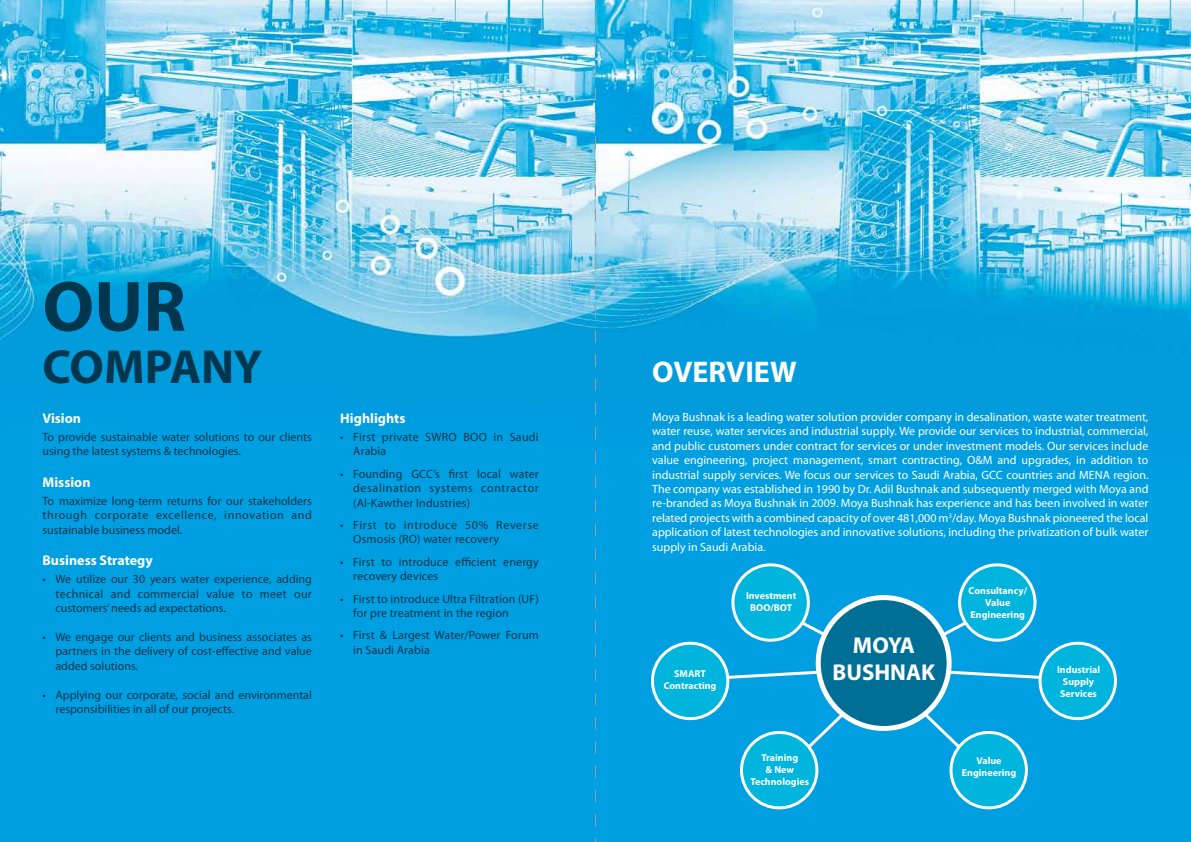
<style>
.page{position:relative;width:1191px;height:842px;background:#fff}
.page>*{position:absolute;margin:0;border:0;box-sizing:border-box;transform-origin:0 0}
.t1{font:700 72px "Myriad Pro";color:#00364e}
.t2{font:700 48px "Myriad Pro";letter-spacing:-.01em;color:#00364e}
.t3{font:700 30px "Myriad Pro";color:#fff}
.t4{font:700 23px/27.6px "Myriad Pro";color:#fff;text-align:center}
.t5{font:700 14px "Myriad Pro";color:#fff}
.t6{font:12px/14.4px "Myriad Pro";color:#fff;text-align:justify}
.t7{font:12px/14.4px "Myriad Pro";letter-spacing:.005em;color:#00364e}
.t8{font:12px/14.4px "Myriad Pro";letter-spacing:.035em;color:#00364e}
.t9{font:12px/14.4px "Myriad Pro";letter-spacing:.025em;color:#00364e}
.t10{font:700 10px/12px "Myriad Pro";color:#fff;text-align:center}
</style>
<div class="page">
<img style="left:0;top:0;width:1191px;height:842px">
<svg style="left:595px;top:0;width:1px;height:842px"></svg>
<svg style="left:780px;top:688px;width:89px;height:86px;background:#0fa4e2"></svg>
<svg style="left:898px;top:688px;width:89px;height:86px;background:#0fa4e2"></svg>
<svg style="left:710px;top:596px;width:159px;height:85px;background:#16a7e3"></svg>
<svg style="left:897px;top:596px;width:161px;height:85px;background:#17a7e3"></svg>
<div style="left:818px;top:598px;width:131px;height:130px;background:#006f96;border-radius:50%"></div>
<div style="left:815px;top:595px;width:136px;height:136px;border:5px solid #fff;border-radius:50%"></div>
<div style="left:652px;top:643px;width:76px;height:76px;background:#00b5dd;border-radius:50%"></div>
<div style="left:651px;top:642px;width:78px;height:78px;border:3px solid #fff;border-radius:50%"></div>
<div style="left:1040px;top:643px;width:75px;height:76px;background:#00b5dd;border-radius:50%"></div>
<div style="left:1038px;top:642px;width:79px;height:78px;border:3px solid #fff;border-radius:50%"></div>
<div style="left:733px;top:565px;width:75px;height:75px;background:#00b5dd;border-radius:50%"></div>
<div style="left:731px;top:563px;width:79px;height:79px;border:3px solid #fff;border-radius:50%"></div>
<div style="left:959px;top:565px;width:76px;height:75px;background:#00b5dd;border-radius:50%"></div>
<div style="left:958px;top:563px;width:78px;height:79px;border:3px solid #fff;border-radius:50%"></div>
<div style="left:741px;top:732px;width:76px;height:76px;background:#00b5dd;border-radius:50%"></div>
<div style="left:740px;top:731px;width:78px;height:78px;border:3px solid #fff;border-radius:50%"></div>
<div style="left:951px;top:732px;width:75px;height:76px;background:#00b5dd;border-radius:50%"></div>
<div style="left:949px;top:731px;width:79px;height:78px;border:3px solid #fff;border-radius:50%"></div>
<h1 class="t1" style="left:43px;top:260px;width:145px">OUR</h1>
<h2 class="t2" style="left:43px;top:335px;width:221px">COMPANY</h2>
<h3 class="t3" style="left:652px;top:352px;width:146px">OVERVIEW</h3>
<p class="t5" style="left:43px;top:409px;width:40px">Vision</p>
<p class="t7" style="left:43px;top:429px;width:271px">To provide sustainable water solutions to our clients using the latest systems &amp; technologies.</p>
<p class="t5" style="left:43px;top:473px;width:50px">Mission</p>
<p class="t7" style="left:43px;top:493px;width:271px;text-align:justify">To maximize long-term returns for our stakeholders through corporate excellence, innovation and sustainable business model.</p>
<p class="t5" style="left:43px;top:551px;width:112px">Business Strategy</p>
<p class="t7" style="left:56px;top:572px;width:258px;text-align:justify;text-indent:-13px">• We utilize our 30 years water experience, adding technical and commercial value to meet our customers’ needs ad expectations.</p>
<p class="t7" style="left:56px;top:629px;width:258px;text-align:justify;text-indent:-13px">• We engage our clients and business associates as partners in the delivery of cost-effective and value added solutions.</p>
<p class="t7" style="left:56px;top:687px;width:258px;text-indent:-13px">• Applying our corporate, social and environmental responsibilities in all of our projects.</p>
<p class="t6" style="left:652px;top:410px;width:498px">Moya Bushnak is a leading water solution provider company in desalination, waste water treatment, water reuse, water services and industrial supply. We provide our services to industrial, commercial, and public customers under contract for services or under investment models. Our services include value engineering, project management, smart contracting, O&amp;M and upgrades, in addition to industrial supply services. We focus our services to Saudi Arabia, GCC countries and MENA region.<br>The company was established in 1990 by Dr. Adil Bushnak and subsequently merged with Moya and re-branded as Moya Bushnak in 2009. Moya Bushnak has experience and has been involved in water related projects with a combined capacity of over 481,000 m<sup>3</sup>/day. Moya Bushnak pioneered the local application of latest technologies and innovative solutions, including the privatization of bulk water supply in Saudi Arabia.</p>
<p class="t5" style="left:340px;top:409px;width:67px">Highlights</p>
<p class="t9" style="left:353px;top:429px;width:187px;text-indent:-13px">• First private SWRO BOO in Saudi<br>Arabia</p>
<p class="t7" style="left:353px;top:466px;width:187px;text-align:justify;text-indent:-13px">• Founding GCC’s first local water desalination systems contractor (Al-Kawther Industries)</p>
<p class="t8" style="left:353px;top:517px;width:187px;text-indent:-13px">• First to introduce 50% Reverse<br>Osmosis (RO) water recovery</p>
<p class="t7" style="left:353px;top:554px;width:187px;text-indent:-13px">• First to introduce efficient energy recovery devices</p>
<p class="t7" style="left:353px;top:591px;width:187px;text-indent:-13px">• First to introduce Ultra Filtration (UF) for pre treatment in the region</p>
<p class="t7" style="left:353px;top:628px;width:187px;text-indent:-13px">• First &amp; Largest Water/Power Forum in Saudi Arabia</p>
<p class="t10" style="left:746px;top:589px;width:52px">Investment<br>BOO/BOT</p>
<p class="t10" style="left:968px;top:585px;width:60px">Consultancy/<br>Value<br>Engineering</p>
<h3 class="t4" style="left:832px;top:630px;width:104px">MOYA<br>BUSHNAK</h3>
<p class="t10" style="left:1057px;top:664px;width:45px">Industrial<br>Supply<br>Services</p>
<p class="t10" style="left:663px;top:667px;width:54px">SMART<br>Contracting</p>
<p class="t10" style="left:750px;top:751px;width:60px">Training<br>&amp; New<br>Technologies</p>
<p class="t10" style="left:961px;top:754px;width:56px">Value<br>Engineering</p>
</div>
